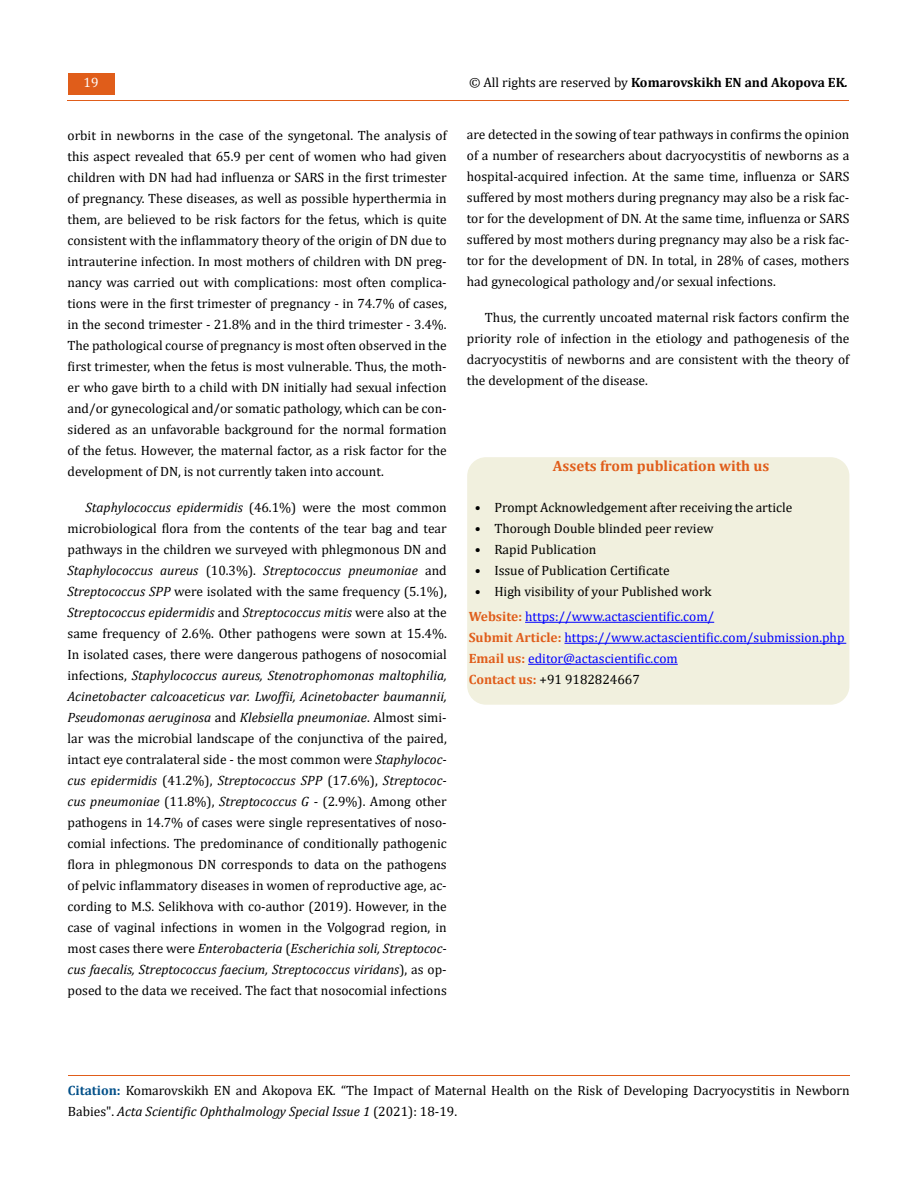
<style>
.page{position:relative;width:917px;height:1188px;background:#fff}
.page>*{position:absolute;margin:0;border:0;box-sizing:border-box;transform-origin:0 0}
.t1{font:700 15px "Cambria";color:#e05d1a}
.t2{font:13.5px/21px "Cambria";color:#000;text-align:justify}
.t3{font:13.5px/21px "Cambria";color:#00f}
.t4{font:700 13.5px "Cambria";color:#000}
.t5{font:13.5px "Cambria";color:#fff}
.s1{font-weight:400}
.s2{font-style:italic}
.s3{font-weight:700;color:#e05d1a}
.s4{color:#000}
.s5{font-weight:700;color:#035089}
</style>
<div class="page">
<hr style="left:67px;top:100px;width:782px;height:1px;background:#e05d1a">
<div style="left:67px;top:74px;width:47px;height:21px;background:#e05d1a"></div>
<div style="left:468px;top:458px;width:380px;height:246px;background:#f1f0de;border-radius:18px"></div>
<div style="left:467px;top:457px;width:382px;height:248px;border:2px solid #f1f0de;border-radius:18px"></div>
<hr style="left:525px;top:622px;width:189px;height:1px;background:#00f">
<hr style="left:564px;top:643px;width:282px;height:1px;background:#00f">
<hr style="left:528px;top:664px;width:149px;height:1px;background:#00f">
<hr style="left:68px;top:1075px;width:781px;height:1px;background:#e05d1a">
<p class="t5" style="left:83px;top:75px;width:16px">19</p>
<p class="t4" style="left:469px;top:72px;width:380px"><span class="s1">© All rights are reserved by</span> Komarovskikh EN and Akopova EK<span class="s2">.</span></p>
<p class="t2" style="left:67px;top:125px;width:381px">orbit in newborns in the case of the syngetonal. The analysis of this aspect revealed that 65.9 per cent of women who had given children with DN had had influenza or SARS in the first trimester of pregnancy. These diseases, as well as possible hyperthermia in them, are believed to be risk factors for the fetus, which is quite consistent with the inflammatory theory of the origin of DN due to intrauterine infection. In most mothers of children with DN preg&shy;nancy was carried out with complications: most often complica&shy;tions were in the first trimester of pregnancy - in 74.7% of cases, in the second trimester - 21.8% and in the third trimester - 3.4%.<br>The pathological course of pregnancy is most often observed in the first trimester, when the fetus is most vulnerable. Thus, the moth&shy;er who gave birth to a child with DN initially had sexual infection and/or gynecological and/or somatic pathology, which can be con&shy;sidered as an unfavorable background for the normal formation of the fetus. However, the maternal factor, as a risk factor for the development of DN, is not currently taken into account.</p>
<p class="t2" style="left:67px;top:497px;width:381px;text-indent:18px"><span class="s2">Staphylococcus epidermidis</span> (46.1%) were the most common microbiological flora from the contents of the tear bag and tear pathways in the children we surveyed with phlegmonous DN and <span class="s2">Staphylococcus aureus</span> (10.3%). <span class="s2">Streptococcus pneumoniae</span> and <span class="s2">Streptococcus SPP</span> were isolated with the same frequency (5.1%), <span class="s2">Streptococcus epidermidis</span> and <span class="s2">Streptococcus mitis</span> were also at the same frequency of 2.6%. Other pathogens were sown at 15.4%.<br>In isolated cases, there were dangerous pathogens of nosocomial infections, <span class="s2">Staphylococcus aureus, Stenotrophomonas maltophilia, Acinetobacter calcoaceticus var. Lwoffii, Acinetobacter baumannii, Pseudomonas aeruginosa</span> and <span class="s2">Klebsiella pneumoniae</span>. Almost simi&shy;lar was the microbial landscape of the conjunctiva of the paired, intact eye contralateral side - the most common were <span class="s2">Staphylococ&shy;cus epidermidis</span> (41.2%), <span class="s2">Streptococcus SPP</span> (17.6%), <span class="s2">Streptococ&shy;cus pneumoniae</span> (11.8%), <span class="s2">Streptococcus G</span> - (2.9%). Among other pathogens in 14.7% of cases were single representatives of noso&shy;comial infections. The predominance of conditionally pathogenic flora in phlegmonous DN corresponds to data on the pathogens of pelvic inflammatory diseases in women of reproductive age, ac&shy;cording to M.S. Selikhova with co-author (2019). However, in the case of vaginal infections in women in the Volgograd region, in most cases there were <span class="s2">Enterobacteria</span> (<span class="s2">Escherichia soli, Streptococ&shy;cus faecalis, Streptococcus faecium, Streptococcus viridans</span>), as op&shy;posed to the data we received. The fact that nosocomial infections</p>
<p class="t2" style="left:467px;top:124px;width:384px">are detected in the sowing of tear pathways in confirms the opinion of a number of researchers about dacryocystitis of newborns as a hospital-acquired infection. At the same time, influenza or SARS suffered by most mothers during pregnancy may also be a risk fac&shy;tor for the development of DN. At the same time, influenza or SARS suffered by most mothers during pregnancy may also be a risk fac&shy;tor for the development of DN. In total, in 28% of cases, mothers had gynecological pathology and/or sexual infections.</p>
<p class="t2" style="left:467px;top:307px;width:384px;text-indent:18px">Thus, the currently uncoated maternal risk factors confirm the priority role of infection in the etiology and pathogenesis of the dacryocystitis of newborns and are consistent with the theory of the development of the disease.</p>
<p class="t1" style="left:553px;top:455px;width:218px">Assets from publication with us</p>
<p class="t2" style="left:475px;top:497px;width:319px">• Prompt Acknowledgement after receiving the article</p>
<p class="t2" style="left:475px;top:518px;width:240px">• Thorough Double blinded peer review</p>
<p class="t2" style="left:475px;top:539px;width:123px">• Rapid Publication</p>
<p class="t2" style="left:475px;top:560px;width:196px">• Issue of Publication Certificate</p>
<p class="t2" style="left:475px;top:581px;width:238px">• High visibility of your Published work</p>
<p class="t3" style="left:468px;top:606px;width:377px"><span class="s3">Website:</span> https://www.actascientific.com/<br><span class="s3">Submit Article:</span> https://www.actascientific.com/submission.php <span class="s3">Email us:</span> editor@actascientific.com<br><span class="s3">Contact us:</span> <span class="s4">+91 9182824667</span></p>
<p class="t2" style="left:68px;top:1079px;width:783px"><span class="s5">Citation:</span> Komarovskikh EN and Akopova EK<span class="s2">.</span> “The Impact of Maternal Health on the Risk of Developing Dacryocystitis in Newborn<br>Babies". <span class="s2">Acta Scientific Ophthalmology Special Issue 1</span> (2021): 18-19.</p>
</div>
